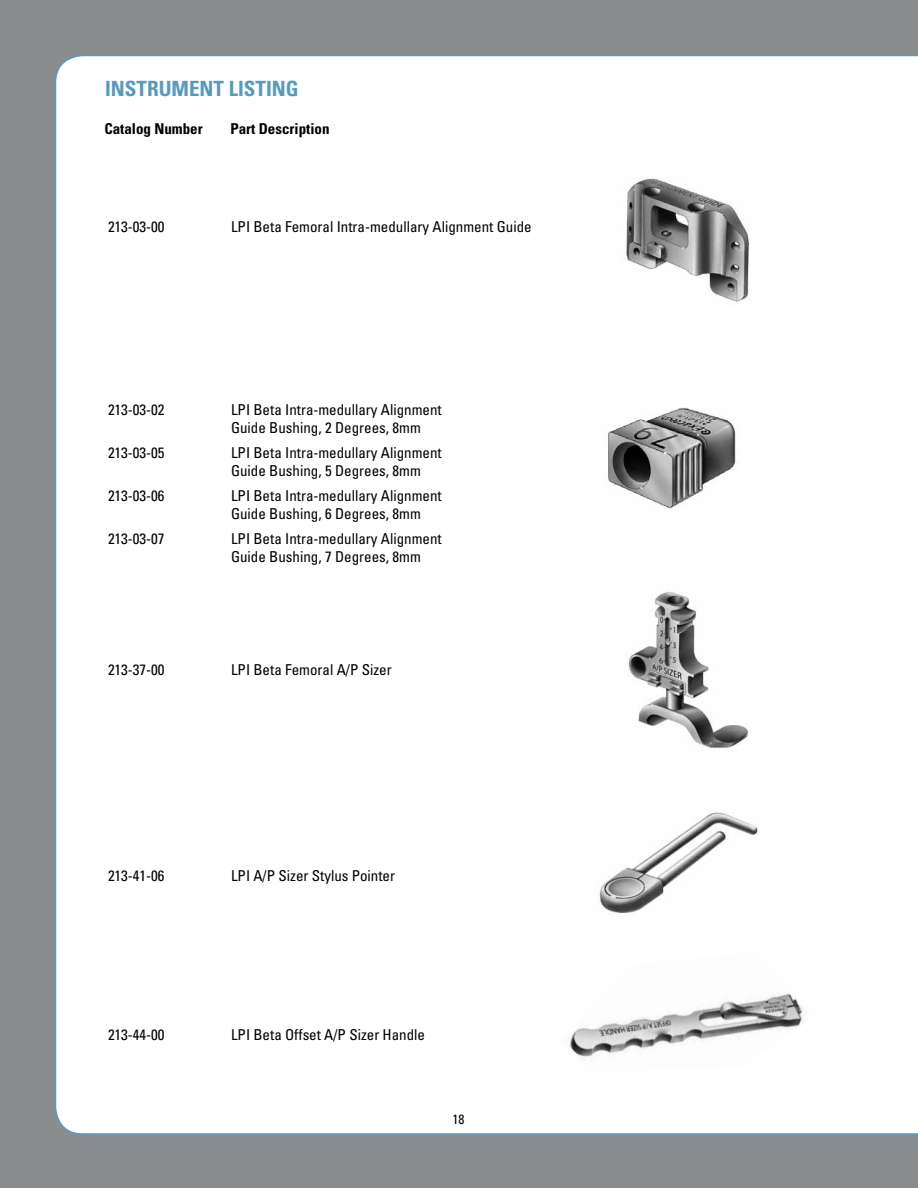
<style>
.page{position:relative;width:918px;height:1188px;background:#8a8c8e}
.page>*{position:absolute;margin:0;border:0;box-sizing:border-box;transform-origin:0 0}
.t1{font:700 condensed 21px "Univers LT Std";color:#569bbe}
.t2{font:condensed 15px/18px "Univers LT Std";color:#000}
.t3{font:700 condensed 15px "Univers LT Std";color:#000}
.t4{font:condensed 13.5px "Univers LT Std";color:#000}
</style>
<div class="page">
<div style="left:55px;top:55px;width:863px;height:1080px;background:#fff"></div>
<img style="left:618px;top:172px;width:138px;height:136px">
<img style="left:602px;top:403px;width:139px;height:111px">
<img style="left:621px;top:584px;width:131px;height:169px">
<img style="left:591px;top:801px;width:174px;height:119px">
<img style="left:556px;top:952px;width:261px;height:120px">
<h1 class="t1" style="left:105px;top:76px;width:193px">Instrument Listing</h1>
<p class="t3" style="left:104px;top:119px;width:227px">Catalog Number Part Description</p>
<p class="t2" style="left:108px;top:218px;width:58px">213-03-00</p>
<p class="t2" style="left:231px;top:218px;width:302px">LPI Beta Femoral Intra-medullary Alignment Guide</p>
<p class="t2" style="left:108px;top:401px;width:58px">213-03-02</p>
<p class="t2" style="left:231px;top:401px;width:212px">LPI Beta Intra-medullary Alignment<br>Guide Bushing, 2 Degrees, 8mm</p>
<p class="t2" style="left:108px;top:444px;width:58px">213-03-05</p>
<p class="t2" style="left:231px;top:444px;width:212px">LPI Beta Intra-medullary Alignment<br>Guide Bushing, 5 Degrees, 8mm</p>
<p class="t2" style="left:108px;top:486px;width:58px">213-03-06</p>
<p class="t2" style="left:231px;top:486px;width:212px">LPI Beta Intra-medullary Alignment<br>Guide Bushing, 6 Degrees, 8mm</p>
<p class="t2" style="left:108px;top:529px;width:58px">213-03-07</p>
<p class="t2" style="left:231px;top:529px;width:212px">LPI Beta Intra-medullary Alignment<br>Guide Bushing, 7 Degrees, 8mm</p>
<p class="t2" style="left:108px;top:660px;width:58px">213-37-00</p>
<p class="t2" style="left:231px;top:660px;width:162px">LPI Beta Femoral A/P Sizer</p>
<p class="t2" style="left:108px;top:866px;width:58px">213-41-06</p>
<p class="t2" style="left:231px;top:866px;width:166px">LPI A/P Sizer Stylus Pointer</p>
<p class="t2" style="left:108px;top:1025px;width:58px">213-44-00</p>
<p class="t2" style="left:231px;top:1025px;width:196px">LPI Beta Offset A/P Sizer Handle</p>
<p class="t4" style="left:453px;top:1110px;width:13px">18</p>
</div>
